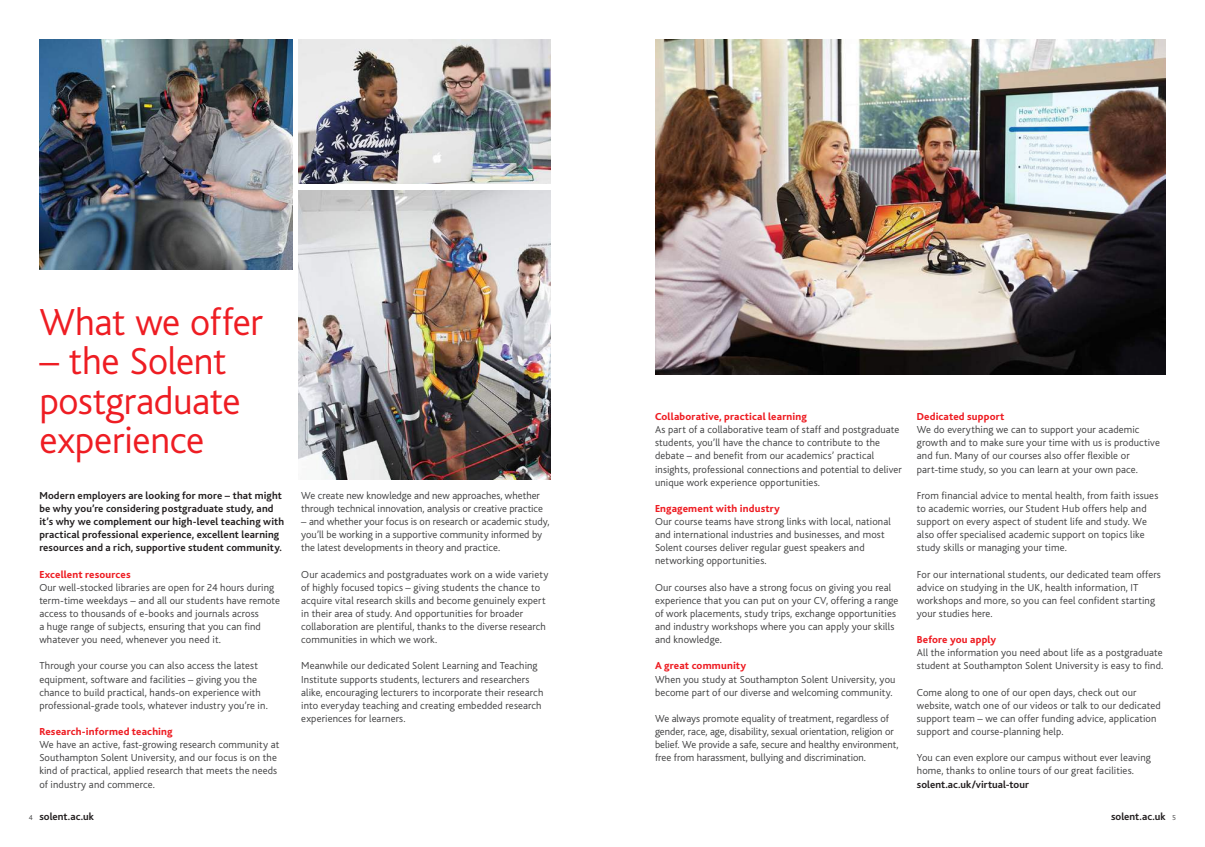
<style>
.page{position:relative;width:1205px;height:847px;background:#fff}
.page>*{position:absolute;margin:0;border:0;box-sizing:border-box;transform-origin:0 0}
.t1{font:300 39.38px/39.4px "Bliss";letter-spacing:-.01em;color:#ee1d23}
.t2{font:300 10.62px/13.1px "Bliss";letter-spacing:.01em;color:#3e3e3f}
.t3{font:700 10.62px/13.1px "Bliss";letter-spacing:.01em;color:#231f20}
.t4{font:800 10.62px "Bliss";letter-spacing:.015em;color:#ee1d23}
.s1{font-weight:300;font-size:7.5px;color:#3e3e3f}
</style>
<div class="page">
<img style="left:655px;top:39px;width:510px;height:335px">
<img style="left:298px;top:190px;width:252px;height:289px">
<img style="left:298px;top:39px;width:252px;height:145px">
<img style="left:39px;top:39px;width:253px;height:230px">
<h1 class="t1" style="left:39px;top:303px;width:225px">What we offer</h1>
<h1 class="t1" style="left:39px;top:342px;width:203px">– the Solent postgraduate experience</h1>
<p class="t3" style="left:39px;top:489px;width:246px">Modern employers are looking for more – that might be why you’re considering postgraduate study, and it’s why we complement our high-level teaching with practical professional experience, excellent learning resources and a rich, supportive student community.</p>
<p class="t4" style="left:39px;top:568px;width:93px">Excellent resources</p>
<p class="t2" style="left:39px;top:581px;width:242px">Our well-stocked libraries are open for 24 hours during term-time weekdays – and all our students have remote access to thousands of e-books and journals across<br>a huge range of subjects, ensuring that you can find whatever you need, whenever you need it.</p>
<p class="t2" style="left:39px;top:660px;width:230px">Through your course you can also access the latest equipment, software and facilities – giving you the chance to build practical, hands-on experience with professional-grade tools, whatever industry you’re in.</p>
<p class="t4" style="left:39px;top:726px;width:135px">Research-informed teaching</p>
<p class="t2" style="left:39px;top:738px;width:242px">We have an active, fast-growing research community at Southampton Solent University, and our focus is on the kind of practical, applied research that meets the needs of industry and commerce.</p>
<p class="t2" style="left:301px;top:489px;width:243px">We create new knowledge and new approaches, whether through technical innovation, analysis or creative practice</p>
<p class="t2" style="left:301px;top:515px;width:250px">– and whether your focus is on research or academic study, you’ll be working in a supportive community informed by the latest developments in theory and practice.</p>
<p class="t2" style="left:301px;top:568px;width:249px">Our academics and postgraduates work on a wide variety of highly focused topics – giving students the chance to acquire vital research skills and become genuinely expert in their area of study. And opportunities for broader collaboration are plentiful, thanks to the diverse research communities in which we work.</p>
<p class="t2" style="left:301px;top:659px;width:244px">Meanwhile our dedicated Solent Learning and Teaching Institute supports students, lecturers and researchers alike, encouraging lecturers to incorporate their research into everyday teaching and creating embedded research experiences for learners.</p>
<p class="t4" style="left:655px;top:411px;width:154px">Collaborative, practical learning</p>
<p class="t2" style="left:655px;top:423px;width:248px">As part of a collaborative team of staff and postgraduate students, you’ll have the chance to contribute to the debate – and benefit from our academics’ practical insights, professional connections and potential to deliver unique work experience opportunities.</p>
<p class="t4" style="left:655px;top:503px;width:127px">Engagement with industry</p>
<p class="t2" style="left:655px;top:515px;width:237px">Our course teams have strong links with local, national and international industries and businesses, and most Solent courses deliver regular guest speakers and networking opportunities.</p>
<p class="t2" style="left:655px;top:581px;width:245px">Our courses also have a strong focus on giving you real experience that you can put on your CV, offering a range of work placements, study trips, exchange opportunities and industry workshops where you can apply your skills and knowledge.</p>
<p class="t4" style="left:655px;top:660px;width:93px">A great community</p>
<p class="t2" style="left:655px;top:673px;width:242px">When you study at Southampton Solent University, you become part of our diverse and welcoming community.</p>
<p class="t2" style="left:655px;top:712px;width:245px">We always promote equality of treatment, regardless of gender, race, age, disability, sexual orientation, religion or belief. We provide a safe, secure and healthy environment, free from harassment, bullying and discrimination.</p>
<p class="t4" style="left:917px;top:411px;width:89px">Dedicated support</p>
<p class="t2" style="left:917px;top:423px;width:245px">We do everything we can to support your academic growth and to make sure your time with us is productive and fun. Many of our courses also offer flexible or part-time study, so you can learn at your own pace.</p>
<p class="t2" style="left:917px;top:489px;width:243px">From financial advice to mental health, from faith issues to academic worries, our Student Hub offers help and support on every aspect of student life and study. We also offer specialised academic support on topics like study skills or managing your time.</p>
<p class="t2" style="left:917px;top:568px;width:246px">For our international students, our dedicated team offers advice on studying in the UK, health information, IT workshops and more, so you can feel confident starting your studies here.</p>
<p class="t4" style="left:917px;top:634px;width:81px">Before you apply</p>
<p class="t2" style="left:917px;top:646px;width:248px">All the information you need about life as a postgraduate student at Southampton Solent University is easy to find.</p>
<p class="t2" style="left:917px;top:686px;width:245px">Come along to one of our open days, check out our website, watch one of our videos or talk to our dedicated support team – we can offer funding advice, application support and course-planning help.</p>
<p class="t2" style="left:917px;top:751px;width:235px">You can even explore our campus without ever leaving home, thanks to online tours of our great facilities.</p>
<p class="t3" style="left:917px;top:778px;width:114px">solent.ac.uk/virtual-tour</p>
<p class="t3" style="left:29px;top:810px;width:66px"><span class="s1">4</span> solent.ac.uk</p>
<p class="t3" style="left:1111px;top:810px;width:66px">solent.ac.uk <span class="s1">5</span></p>
</div>
